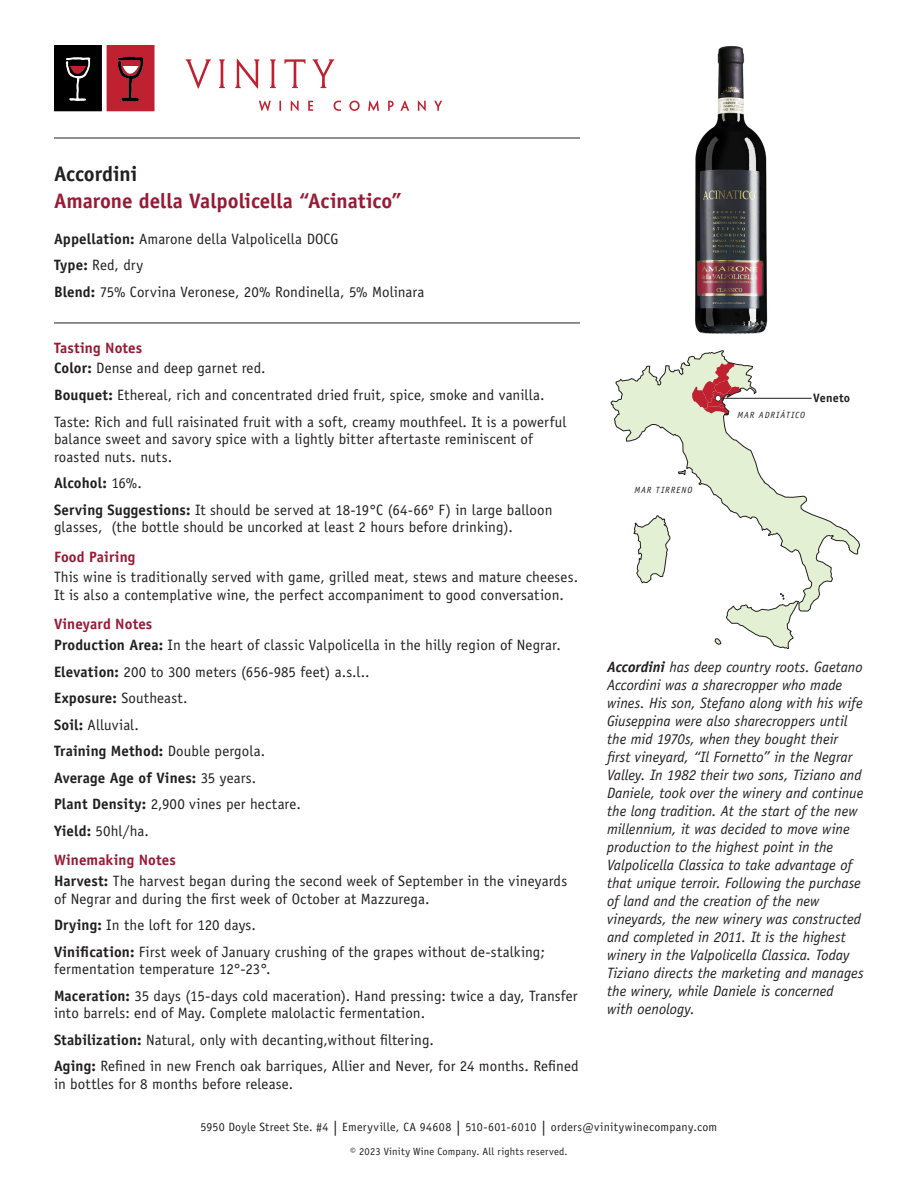
<style>
.page{position:relative;width:918px;height:1188px;background:#fff}
.page>*{position:absolute;margin:0;border:0;box-sizing:border-box;transform-origin:0 0}
.t1{font:700 21px "Officina Sans Std";letter-spacing:-.005em;color:#981a35}
.t2{font:700 21px "Officina Sans Std";letter-spacing:-.005em;color:#231f20}
.t3{font:15px/26.5px "Officina Sans Std";letter-spacing:.005em;color:#231f20}
.t4{font:italic 15px/18px "Officina Sans Std";color:#231f20}
.t5{font:700 15px "Officina Sans Std";letter-spacing:.01em;color:#981a35}
.t6{font:700 12.15px "Officina Sans Std";letter-spacing:.015em;color:#231f20}
.t7{font:12px "Officina Sans Std";letter-spacing:.025em;color:#231f20}
.t8{font:10.5px "Officina Sans Std";letter-spacing:.02em;color:#231f20}
.t9{font:italic 9px "Officina Sans Std";letter-spacing:.105em;color:#231f20}
.s1{font-weight:700}
.s2{font-weight:700;color:#981a35}
.s3{font-size:15px}
</style>
<div class="page">
<img style="left:695px;top:46px;width:73px;height:288px">
<svg style="left:611px;top:351px;width:249px;height:298px"></svg>
<hr style="left:54px;top:138px;width:526px;height:1px;background:#231f20">
<svg style="left:54px;top:45px;width:101px;height:66px;background:#6a272e"></svg>
<svg style="left:186px;top:59px;width:25px;height:29px"></svg>
<svg style="left:219px;top:59px;width:6px;height:29px"></svg>
<svg style="left:235px;top:59px;width:24px;height:29px"></svg>
<svg style="left:270px;top:59px;width:6px;height:29px"></svg>
<svg style="left:284px;top:59px;width:21px;height:29px"></svg>
<svg style="left:313px;top:59px;width:21px;height:29px"></svg>
<svg style="left:259px;top:101px;width:12px;height:10px"></svg>
<svg style="left:279px;top:101px;width:2px;height:10px"></svg>
<svg style="left:291px;top:101px;width:8px;height:10px"></svg>
<svg style="left:308px;top:101px;width:5px;height:10px"></svg>
<svg style="left:334px;top:101px;width:7px;height:10px"></svg>
<svg style="left:349px;top:101px;width:11px;height:10px"></svg>
<svg style="left:368px;top:101px;width:11px;height:10px"></svg>
<svg style="left:388px;top:101px;width:6px;height:10px"></svg>
<svg style="left:401px;top:101px;width:8px;height:10px"></svg>
<svg style="left:418px;top:101px;width:8px;height:10px"></svg>
<svg style="left:434px;top:101px;width:8px;height:10px"></svg>
<hr style="left:54px;top:323px;width:526px;height:1px;background:#231f20">
<h1 class="t2" style="left:54px;top:160px;width:85px">Accordini</h1>
<h1 class="t1" style="left:54px;top:187px;width:350px">Amarone della Valpolicella “Acinatico”</h1>
<p class="t3" style="left:54px;top:225px;width:372px"><span class="s1">Appellation:</span> Amarone della Valpolicella DOCG<br><span class="s1">Type:</span> Red, dry<br><span class="s1">Blend:</span> 75% Corvina Veronese, 20% Rondinella, 5% Molinara</p>
<p class="t3" style="left:54px;top:338px;width:213px;line-height:20.5px"><span class="s2">Tasting Notes<br></span><span class="s1">Color:</span> Dense and deep garnet red.</p>
<p class="t3" style="left:54px;top:382px;width:514px"><span class="s1">Bouquet:</span> Ethereal, rich and concentrated dried fruit, spice, smoke and vanilla.<br>Taste: Rich and full raisinated fruit with a soft, creamy mouthfeel. It is a powerful</p>
<p class="t3" style="left:54px;top:430px;width:480px;line-height:17.5px">balance sweet and savory spice with a lightly bitter aftertaste reminiscent of roasted nuts. nuts.</p>
<p class="t3" style="left:54px;top:470px;width:500px"><span class="s1">Alcohol:</span> 16%.<br><span class="s1">Serving Suggestions:</span> It should be served at 18-19°C (64-66º F) in large balloon</p>
<p class="t3" style="left:54px;top:514px;width:460px">glasses, (the bottle should be uncorked at least 2 hours before drinking).</p>
<p class="t5" style="left:54px;top:547px;width:83px">Food Pairing</p>
<p class="t3" style="left:54px;top:569px;width:526px;line-height:17.5px">This wine is traditionally served with game, grilled meat, stews and mature cheeses.<br>It is also a contemplative wine, the perfect accompaniment to good conversation.</p>
<p class="t3" style="left:54px;top:614px;width:508px;line-height:20.5px"><span class="s2">Vineyard Notes<br></span><span class="s1">Production Area:</span> In the heart of classic Valpolicella in the hilly region of Negrar.</p>
<p class="t3" style="left:54px;top:658px;width:317px"><span class="s1">Elevation:</span> 200 to 300 meters (656-985 feet) a.s.l..<br><span class="s1">Exposure:</span> Southeast.<br><span class="s1">Soil:</span> Alluvial.<br><span class="s1">Training Method:</span> Double pergola.<br><span class="s1">Average Age of Vines:</span> 35 years.<br><span class="s1">Plant Density:</span> 2,900 vines per hectare.<br><span class="s1">Yield:</span> 50hl/ha.</p>
<p class="t3" style="left:54px;top:850px;width:515px;line-height:20.5px"><span class="s2">Winemaking Notes<br></span><span class="s1">Harvest:</span> The harvest began during the second week of September in the vineyards</p>
<p class="t3" style="left:54px;top:885px;width:492px">of Negrar and during the first week of October at Mazzurega.<br><span class="s1">Drying:</span> In the loft for 120 days.<br><span class="s1">Vinification:</span> First week of January crushing of the grapes without de-stalking;</p>
<p class="t3" style="left:54px;top:956px;width:525px">fermentation temperature 12°-23°.<br><span class="s1">Maceration:</span> 35 days (15-days cold maceration). Hand pressing: twice a day, Transfer</p>
<p class="t3" style="left:54px;top:1000px;width:526px">into barrels: end of May. Complete malolactic fermentation.<br><span class="s1">Stabilization:</span> Natural, only with decanting,without filtering.<br><span class="s1">Aging:</span> Refined in new French oak barriques, Allier and Never, for 24 months. Refined</p>
<p class="t3" style="left:54px;top:1071px;width:241px">in bottles for 8 months before release.</p>
<p class="t9" style="left:634px;top:484px;width:59px">MAR TIRRENO</p>
<p class="t9" style="left:737px;top:410px;width:69px">MAR ADRIÁTICO</p>
<p class="t6" style="left:813px;top:390px;width:38px">Veneto</p>
<p class="t4" style="left:607px;top:658px;width:258px"><span class="s1">Accordini</span> has deep country roots. Gaetano Accordini was a sharecropper who made wines. His son, Stefano along with his wife Giuseppina were also sharecroppers until the mid 1970s, when they bought their first vineyard, “Il Fornetto” in the Negrar Valley. In 1982 their two sons, Tiziano and Daniele, took over the winery and continue the long tradition. At the start of the new millennium, it was decided to move wine production to the highest point in the Valpolicella Classica to take advantage of that unique terroir. Following the purchase of land and the creation of the new vineyards, the new winery was constructed and completed in 2011. It is the highest winery in the Valpolicella Classica. Today Tiziano directs the marketing and manages the winery, while Daniele is concerned<br>with oenology.</p>
<p class="t7" style="left:201px;top:1120px;width:518px">5950 Doyle Street Ste. #4 <span class="s3">|</span> Emeryville, CA 94608 <span class="s3">|</span> 510-601-6010 <span class="s3">|</span> orders@vinitywinecompany.com</p>
<p class="t8" style="left:350px;top:1145px;width:219px">© 2023 Vinity Wine Company. All rights reserved.</p>
</div>
